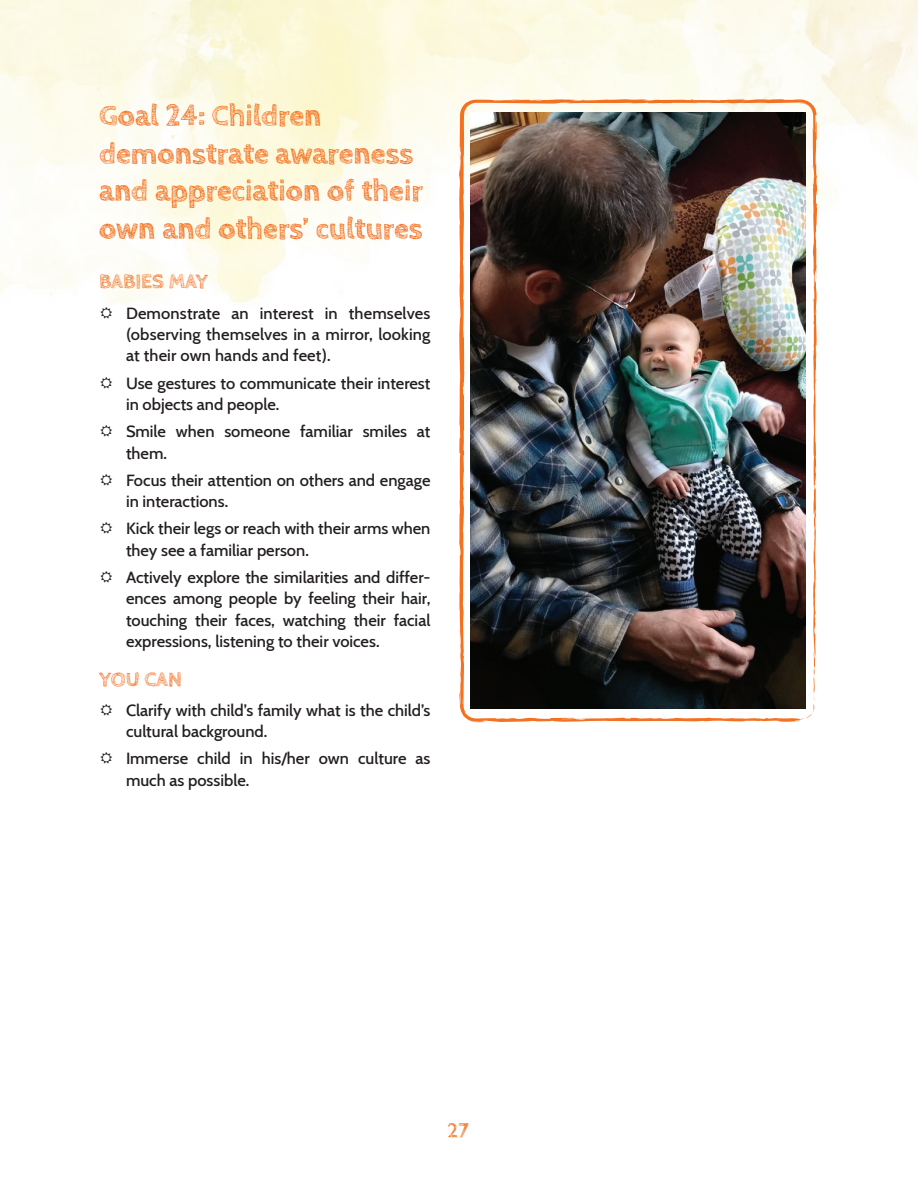
<style>
.page{position:relative;width:918px;height:1188px;background:#fff}
.page>*{position:absolute;margin:0;border:0;box-sizing:border-box;transform-origin:0 0}
.t1{font:700 30px/37.5px "Cabin Sketch";color:#f37121}
.t2{font:700 21px "Cabin Sketch";color:#f37121}
.t3{font:21px "Cabin Sketch";color:#f37121}
.t4{font:500 16.5px/21.3px "Cabin";color:#231f20}
</style>
<div class="page">
<img style="left:459px;top:99px;width:358px;height:623px">
<svg style="left:813px;top:160px;width:4px;height:4px"></svg>
<svg style="left:721px;top:100px;width:10px;height:4px"></svg>
<svg style="left:814px;top:273px;width:3px;height:15px"></svg>
<svg style="left:799px;top:696px;width:15px;height:25px"></svg>
<svg style="left:813px;top:651px;width:3px;height:11px"></svg>
<svg style="left:815px;top:605px;width:1px;height:13px"></svg>
<svg style="left:813px;top:568px;width:4px;height:16px"></svg>
<svg style="left:690px;top:99px;width:8px;height:5px"></svg>
<h1 class="t1" style="left:99px;top:98px;width:325px">Goal 24: Children demonstrate awareness and appreciation of their own and others’ cultures</h1>
<p class="t2" style="left:99px;top:270px;width:111px">BABIES MAY</p>
<p class="t4" style="left:126px;top:301px;width:306px;text-align:justify">Demonstrate an interest in themselves (observing themselves in a mirror, looking at their own hands and feet).</p>
<p class="t4" style="left:126px;top:371px;width:306px">Use gestures to communicate their interest in objects and people.</p>
<p class="t4" style="left:126px;top:420px;width:306px">Smile when someone familiar smiles at them.</p>
<p class="t4" style="left:126px;top:468px;width:306px">Focus their attention on others and engage in interactions.</p>
<p class="t4" style="left:126px;top:517px;width:306px">Kick their legs or reach with their arms when they see a familiar person.</p>
<p class="t4" style="left:126px;top:566px;width:306px;text-align:justify">Actively explore the similarities and differ&shy;ences among people by feeling their hair, touching their faces, watching their facial expressions, listening to their voices.</p>
<p class="t2" style="left:99px;top:667px;width:85px">YOU CAN</p>
<p class="t4" style="left:126px;top:698px;width:306px">Clarify with child’s family what is the child’s cultural background.</p>
<p class="t4" style="left:126px;top:747px;width:306px">Immerse child in his/her own culture as much as possible.</p>
<p class="t3" style="left:448px;top:1119px;width:22px">27</p>
</div>
